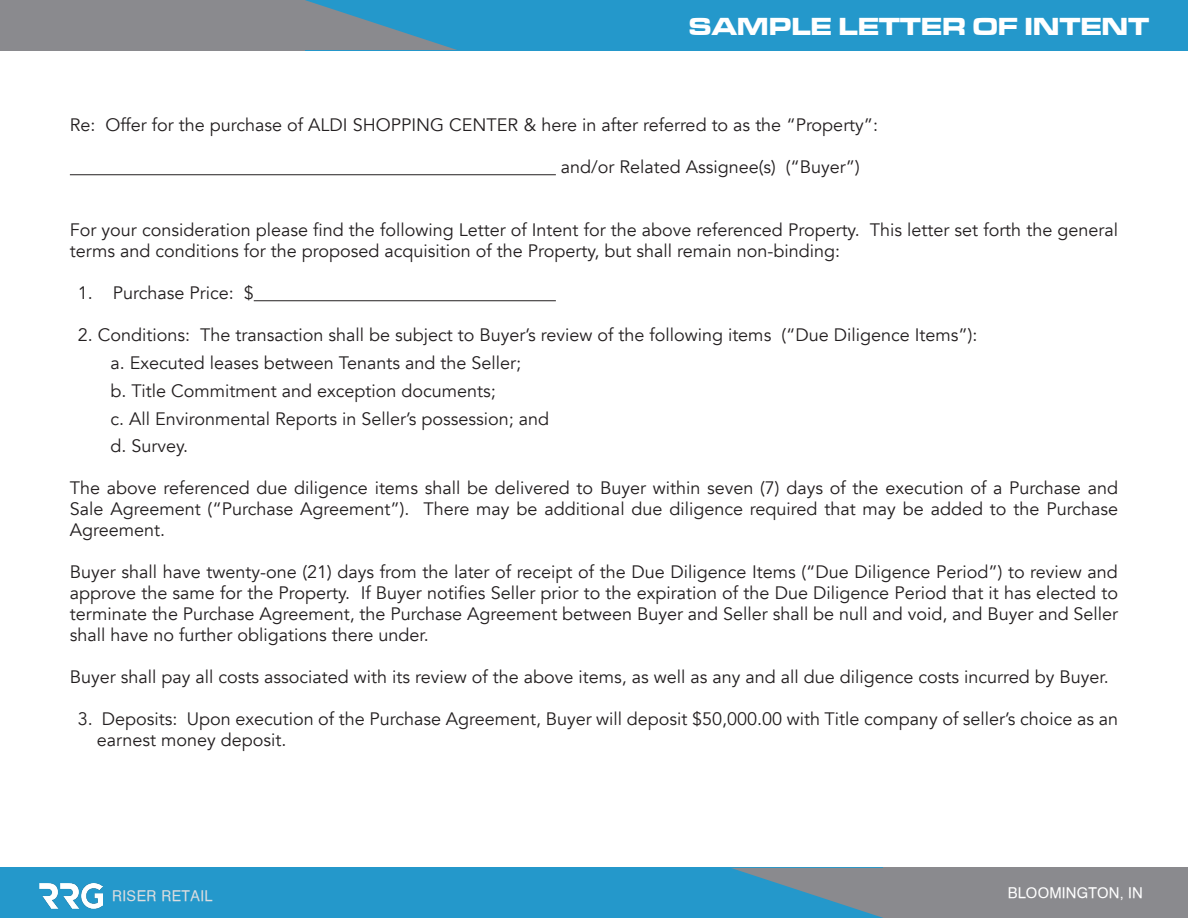
<style>
.page{position:relative;width:1188px;height:918px;background:#fff}
.page>*{position:absolute;margin:0;border:0;box-sizing:border-box;transform-origin:0 0}
.t1{font:25.5px "Microgramma D Bold Exte";letter-spacing:.02em;color:#fff}
.t2{font:18px/21px "Avenir";color:#231f20}
.t3{font:15px "Geneva";letter-spacing:.01em;color:#fff}
.t4{font:15px "Geneva";letter-spacing:.025em;color:#dcdddf}
</style>
<div class="page">
<div style="left:0;top:868px;width:933px;height:50px;background:#2498cb"></div>
<div style="left:883px;top:868px;width:305px;height:50px;background:#8a8a8e"></div>
<svg style="left:731px;top:868px;width:152px;height:50px"></svg>
<img style="left:39px;top:884px;width:63px;height:25px">
<div style="left:255px;top:0;width:933px;height:50px;background:#2498cb"></div>
<div style="left:0;top:0;width:305px;height:50px;background:#8a8a8e"></div>
<svg style="left:305px;top:0;width:152px;height:50px"></svg>
<hr style="left:70px;top:174px;width:486px;height:1px;background:#231f20">
<hr style="left:254px;top:300px;width:302px;height:1px;background:#231f20">
<p class="t1" style="left:689px;top:9px;width:461px">SAMPLE LETTER OF INTENT</p>
<p class="t2" style="left:70px;top:115px;width:810px">Re: Offer for the purchase of ALDI SHOPPING CENTER &amp; here in after referred to as the “Property”:</p>
<p class="t2" style="left:561px;top:157px;width:301px">and/or Related Assignee(s) (“Buyer”)</p>
<p class="t2" style="left:70px;top:220px;width:1050px">For your consideration please find the following Letter of Intent for the above referenced Property. This letter set forth the general terms and conditions for the proposed acquisition of the Property, but shall remain non-binding:</p>
<p class="t2" style="left:78px;top:283px;width:178px">1. Purchase Price: $</p>
<p class="t2" style="left:78px;top:325px;width:901px">2. Conditions: The transaction shall be subject to Buyer’s review of the following items (“Due Diligence Items”):</p>
<p class="t2" style="left:110px;top:353px;width:412px">a. Executed leases between Tenants and the Seller;</p>
<p class="t2" style="left:110px;top:381px;width:387px">b. Title Commitment and exception documents;</p>
<p class="t2" style="left:110px;top:408px;width:440px">c. All Environmental Reports in Seller’s possession; and</p>
<p class="t2" style="left:110px;top:436px;width:79px">d. Survey.</p>
<p class="t2" style="left:70px;top:478px;width:1050px;text-align:justify">The above referenced due diligence items shall be delivered to Buyer within seven (7) days of the execution of a Purchase and Sale Agreement (“Purchase Agreement”). There may be additional due diligence required that may be added to the Purchase Agreement.</p>
<p class="t2" style="left:70px;top:562px;width:1050px;text-align:justify">Buyer shall have twenty-one (21) days from the later of receipt of the Due Diligence Items (“Due Diligence Period”) to review and approve the same for the Property. If Buyer notifies Seller prior to the expiration of the Due Diligence Period that it has elected to terminate the Purchase Agreement, the Purchase Agreement between Buyer and Seller shall be null and void, and Buyer and Seller shall have no further obligations there under.</p>
<p class="t2" style="left:70px;top:667px;width:1041px">Buyer shall pay all costs associated with its review of the above items, as well as any and all due diligence costs incurred by Buyer.</p>
<p class="t2" style="left:97px;top:709px;width:1023px;text-indent:-19px">3. Deposits: Upon execution of the Purchase Agreement, Buyer will deposit $50,000.00 with Title company of seller’s choice as an earnest money deposit.</p>
<p class="t4" style="left:112px;top:887px;width:102px">RISER RETAIL</p>
<p class="t3" style="left:1008px;top:883px;width:137px">BLOOMINGTON, IN</p>
</div>
